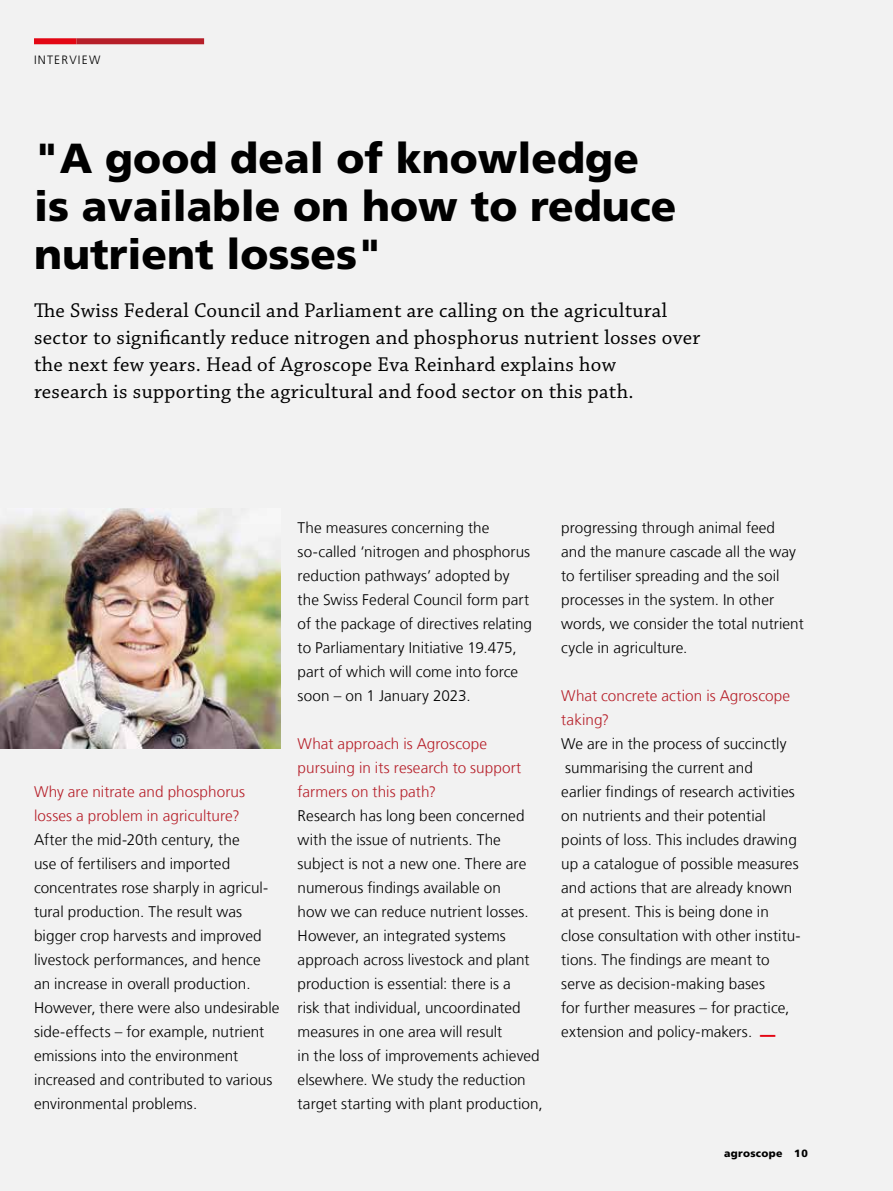
<style>
.page{position:relative;width:893px;height:1191px;background:#f2f2f2}
.page>*{position:absolute;margin:0;border:0;box-sizing:border-box;transform-origin:0 0}
.t1{font:900 42px/48px "Frutiger LT Com";color:#000}
.t2{font:21px/27px "Chaparral Pro";letter-spacing:.015em;color:#000}
.t3{font:300 15.3px/24px "Frutiger LT Com";letter-spacing:.005em;color:#000}
.t4{font:300 15.3px/24px "Frutiger LT Com";letter-spacing:.005em;color:#b61f29}
.t5{font:300 12px "Frutiger LT Com";letter-spacing:.1em;color:#000}
.t6{font:900 10.5px "Frutiger LT Com";letter-spacing:.03em;color:#000}
.s1{font-weight:900;color:#e30613}
</style>
<div class="page">
<div style="left:34px;top:38px;width:43px;height:6px;background:#e30613"></div>
<div style="left:77px;top:38px;width:127px;height:6px;background:#b61f29"></div>
<img style="left:0;top:509px;width:281px;height:240px">
<p class="t5" style="left:34px;top:53px;width:68px">INTERVIEW</p>
<h1 class="t1" style="left:34px;top:134px;width:644px">"A good deal of knowledge is available on how to reduce nutrient losses"</h1>
<p class="t2" style="left:34px;top:297px;width:668px">The Swiss Federal Council and Parliament are calling on the agricultural sector to significantly reduce nitrogen and phosphorus nutrient losses over the next few years. Head of Agroscope Eva Reinhard explains how<br>research is supporting the agricultural and food sector on this path.</p>
<p class="t4" style="left:34px;top:779px;width:213px">Why are nitrate and phosphorus losses a problem in agriculture?</p>
<p class="t3" style="left:34px;top:827px;width:247px">After the mid-20th century, the<br>use of fertilisers and imported concentrates rose sharply in agricul&shy;tural production. The result was bigger crop harvests and improved livestock performances, and hence an increase in overall production.<br>However, there were also undesirable side-effects – for example, nutrient emissions into the environment increased and contributed to various environmental problems.</p>
<p class="t3" style="left:298px;top:515px;width:236px">The measures concerning the so-called ‘nitrogen and phosphorus reduction pathways’ adopted by the Swiss Federal Council form part of the package of directives relating to Parliamentary Initiative 19.475, part of which will come into force soon – on 1 January 2023.</p>
<p class="t4" style="left:298px;top:731px;width:225px">What approach is Agroscope pursuing in its research to support farmers on this path?</p>
<p class="t3" style="left:298px;top:803px;width:247px">Research has long been concerned with the issue of nutrients. The subject is not a new one. There are numerous findings available on<br>how we can reduce nutrient losses.<br>However, an integrated systems approach across livestock and plant production is essential: there is a<br>risk that individual, uncoordinated measures in one area will result<br>in the loss of improvements achieved elsewhere. We study the reduction target starting with plant production,</p>
<p class="t3" style="left:561px;top:515px;width:244px">progressing through animal feed<br>and the manure cascade all the way to fertiliser spreading and the soil processes in the system. In other words, we consider the total nutrient cycle in agriculture.</p>
<p class="t4" style="left:561px;top:683px;width:230px">What concrete action is Agroscope taking?</p>
<p class="t3" style="left:561px;top:731px;width:241px">We are in the process of succinctly summarising the current and<br>earlier findings of research activities on nutrients and their potential points of loss. This includes drawing up a catalogue of possible measures and actions that are already known at present. This is being done in close consultation with other institu&shy;tions. The findings are meant to serve as decision-making bases<br>for further measures – for practice, extension and policy-makers. <span class="s1">—</span></p>
<p class="t6" style="left:724px;top:1147px;width:85px">agroscope 10</p>
</div>
